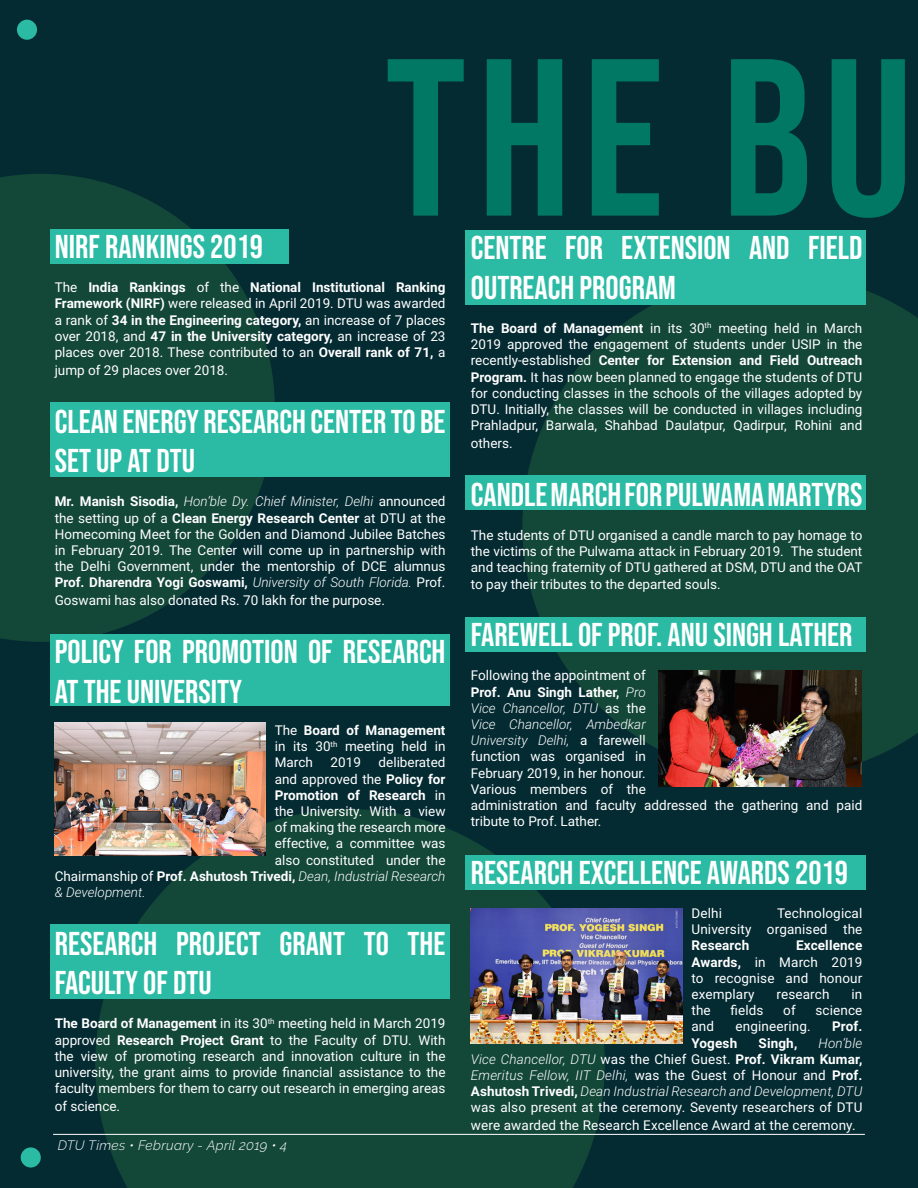
<style>
.page{position:relative;width:918px;height:1188px;background:#042a32}
.page>*{position:absolute;margin:0;border:0;box-sizing:border-box;transform-origin:0 0}
.t1{font:223.5px "Bebas Neue";color:#007863}
.t2{font:33px/39.6px "Bebas Neue";color:#fff}
.t3{font:13.5px/16.2px "Roboto";color:#fff;text-align:justify}
.t4{font:italic 300 13.5px "Roboto";color:#fff}
.t5{font:700 13.5px "Roboto";color:#fff}
.t6{font:italic 300 13.5px "Raleway";letter-spacing:.025em;color:#fff}
.s1{font-weight:700}
.s2{font-weight:300;font-style:italic}
.s3{font-weight:400}
.s4{font-weight:400;font-style:normal}
.s5{font-weight:700;font-style:normal}
</style>
<div class="page">
<svg style="left:95px;top:809px;width:510px;height:379px;background:#114436"></svg>
<svg style="left:522px;top:290px;width:396px;height:488px;fill:#134737"></svg>
<svg style="left:0;top:174px;width:275px;height:468px;fill:#134737"></svg>
<div style="left:50px;top:229px;width:238px;height:35px;background:#2bbaa3"></div>
<div style="left:50px;top:402px;width:400px;height:75px;background:#2bbaa3"></div>
<div style="left:50px;top:925px;width:400px;height:74px;background:#2bbaa3"></div>
<div style="left:50px;top:635px;width:400px;height:71px;background:#2bbaa3"></div>
<div style="left:17px;top:20px;width:20px;height:20px;background:#2bbaa3;border-radius:50%"></div>
<img style="left:658px;top:671px;width:203px;height:115px">
<div style="left:466px;top:230px;width:400px;height:75px;background:#2bbaa3"></div>
<div style="left:21px;top:1147px;width:20px;height:21px;background:#2bbaa3;border-radius:50%"></div>
<div style="left:466px;top:475px;width:400px;height:35px;background:#2bbaa3"></div>
<img style="left:55px;top:722px;width:211px;height:133px">
<div style="left:466px;top:855px;width:400px;height:35px;background:#2bbaa3"></div>
<div style="left:466px;top:617px;width:400px;height:35px;background:#2bbaa3"></div>
<img style="left:471px;top:908px;width:211px;height:135px">
<hr style="left:53px;top:1134px;width:812px;height:1px;background:#fff">
<p class="t1" style="left:385px;top:12px;width:530px">THE BU</p>
<p class="t2" style="left:55px;top:226px;width:210px">NIRF RANKINGS 2019</p>
<p class="t3" style="left:55px;top:279px;width:392px">The <span class="s1">India Rankings</span> of the <span class="s1">National Institutional Ranking Framework (NIRF)</span> were released in April 2019. DTU was awarded a rank of <span class="s1">34 in the Engineering category,</span> an increase of 7 places over 2018, and <span class="s1">47 in the University category,</span> an increase of 23 places over 2018. These contributed to an <span class="s1">Overall rank of 71,</span> a</p>
<p class="t3" style="left:55px;top:362px;width:175px">jump of 29 places over 2018.</p>
<p class="t2" style="left:55px;top:401px;width:392px">CLEAN ENERGY RESEARCH CENTER TO BE<br>SET UP AT DTU</p>
<p class="t3" style="left:55px;top:493px;width:392px"><span class="s1">Mr. Manish Sisodia,</span> <span class="s2">Hon’ble Dy. Chief Minister, Delhi</span> announced the setting up of a <span class="s1">Clean Energy Research Center</span> at DTU at the Homecoming Meet for the Golden and Diamond Jubilee Batches in February 2019. The Center will come up in partnership with the Delhi Government, under the mentorship of DCE alumnus <span class="s1">Prof. Dharendra Yogi Goswami,</span> <span class="s2">University of South Florida.</span> Prof.</p>
<p class="t3" style="left:55px;top:592px;width:332px">Goswami has also donated Rs. 70 lakh for the purpose.</p>
<p class="t2" style="left:55px;top:631px;width:392px">POLICY FOR PROMOTION OF RESEARCH<br>AT THE UNIVERSITY</p>
<p class="t3" style="left:275px;top:722px;width:172px">The <span class="s1">Board of Management </span>in its 30<sup>th</sup> meeting held in March</p>
<p class="t3" style="left:331px;top:754px;width:32px">2019</p>
<p class="t3" style="left:379px;top:754px;width:68px">deliberated</p>
<p class="t3" style="left:275px;top:770px;width:172px">and approved the <span class="s1">Policy for</span></p>
<p class="t5" style="left:275px;top:786px;width:172px">Promotion of Research <span class="s3">in</span></p>
<p class="t3" style="left:275px;top:803px;width:172px">the University. With a view</p>
<p class="t3" style="left:275px;top:819px;width:172px">of making the research more</p>
<p class="t3" style="left:275px;top:835px;width:172px">effective, a committee was</p>
<p class="t3" style="left:275px;top:851px;width:172px">also constituted under the</p>
<p class="t4" style="left:55px;top:867px;width:392px"><span class="s4">Chairmanship of</span> <span class="s5">Prof. Ashutosh Trivedi,</span> Dean, Industrial Research</p>
<p class="t4" style="left:55px;top:883px;width:92px">&amp; Development.</p>
<p class="t2" style="left:55px;top:923px;width:392px">RESEARCH PROJECT GRANT TO THE<br>FACULTY OF DTU</p>
<p class="t3" style="left:55px;top:1015px;width:392px"><span class="s1">The Board of Management</span> in its 30<sup>th</sup> meeting held in March 2019 approved <span class="s1">Research Project Grant</span> to the Faculty of DTU. With the view of promoting research and innovation culture in the university, the grant aims to provide financial assistance to the faculty members for them to carry out research in emerging areas</p>
<p class="t3" style="left:55px;top:1098px;width:67px">of science.</p>
<p class="t6" style="left:58px;top:1137px;width:231px">DTU Times • February - April 2019 • 4</p>
<p class="t2" style="left:471px;top:228px;width:393px">CENTRE FOR EXTENSION AND FIELD<br>OUTREACH PROGRAM</p>
<p class="t3" style="left:471px;top:320px;width:393px"><span class="s1">The Board of Management</span> in its 30<sup>th</sup> meeting held in March 2019 approved the engagement of students under USIP in the recently-established <span class="s1">Center for Extension and Field Outreach Program.</span> It has now been planned to engage the students of DTU for conducting classes in the schools of the villages adopted by DTU. Initially, the classes will be conducted in villages including Prahladpur, Barwala, Shahbad Daulatpur, Qadirpur, Rohini and</p>
<p class="t3" style="left:471px;top:435px;width:43px">others.</p>
<p class="t2" style="left:471px;top:474px;width:393px">CANDLE MARCH FOR PULWAMA MARTYRS</p>
<p class="t3" style="left:471px;top:527px;width:393px">The students of DTU organised a candle march to pay homage to the victims of the Pulwama attack in February 2019. The student and teaching fraternity of DTU gathered at DSM, DTU and the OAT to pay their tributes to the departed souls.</p>
<p class="t2" style="left:471px;top:615px;width:383px">FAREWELL OF PROF. ANU SINGH LATHER</p>
<p class="t3" style="left:471px;top:667px;width:393px;text-align:left">Following the appointment of<br><span class="s1">Prof. Anu Singh Lather,</span> <span class="s2">Pro<br>Vice Chancellor, DTU</span> as the<br><span class="s2">Vice Chancellor, Ambedkar<br>University Delhi,</span> a farewell<br>function was organised in<br>February 2019, in her honour.<br>Various members of the<br>administration and faculty addressed the gathering and paid tribute to Prof. Lather.</p>
<p class="t2" style="left:471px;top:852px;width:379px">RESEARCH EXCELLENCE AWARDS 2019</p>
<p class="t3" style="left:692px;top:905px;width:32px">Delhi</p>
<p class="t3" style="left:692px;top:905px;width:172px;text-indent:86px">Technological University organised the <span class="s1">Research</span></p>
<p class="t3" style="left:692px;top:937px;width:172px;text-indent:105px"><span class="s1">Excellence Awards,</span> in March 2019 to recognise and honour exemplary</p>
<p class="t3" style="left:777px;top:986px;width:54px">research</p>
<p class="t3" style="left:852px;top:986px;width:12px">in</p>
<p class="t3" style="left:692px;top:1002px;width:21px">the</p>
<p class="t3" style="left:731px;top:1002px;width:35px">fields</p>
<p class="t3" style="left:783px;top:1002px;width:14px">of</p>
<p class="t3" style="left:815px;top:1002px;width:48px">science</p>
<p class="t3" style="left:692px;top:1018px;width:24px">and</p>
<p class="t3" style="left:736px;top:1018px;width:77px">engineering.</p>
<p class="t5" style="left:832px;top:1017px;width:32px">Prof.</p>
<p class="t5" style="left:692px;top:1033px;width:47px">Yogesh</p>
<p class="t5" style="left:759px;top:1033px;width:40px">Singh,</p>
<p class="t3" style="left:471px;top:1034px;width:393px;text-indent:348px"><span class="s2">Hon’ble Vice Chancellor, DTU</span> was the Chief Guest. <span class="s1">Prof. Vikram Kumar, </span><span class="s2">Emeritus Fellow, IIT Delhi,</span> was the Guest of Honour and <span class="s1">Prof.<br>Ashutosh Trivedi,</span> <span class="s2">Dean Industrial Research and Development, DTU </span>was also present at the ceremony. Seventy researchers of DTU</p>
<p class="t3" style="left:471px;top:1117px;width:386px">were awarded the Research Excellence Award at the ceremony.</p>
</div>
